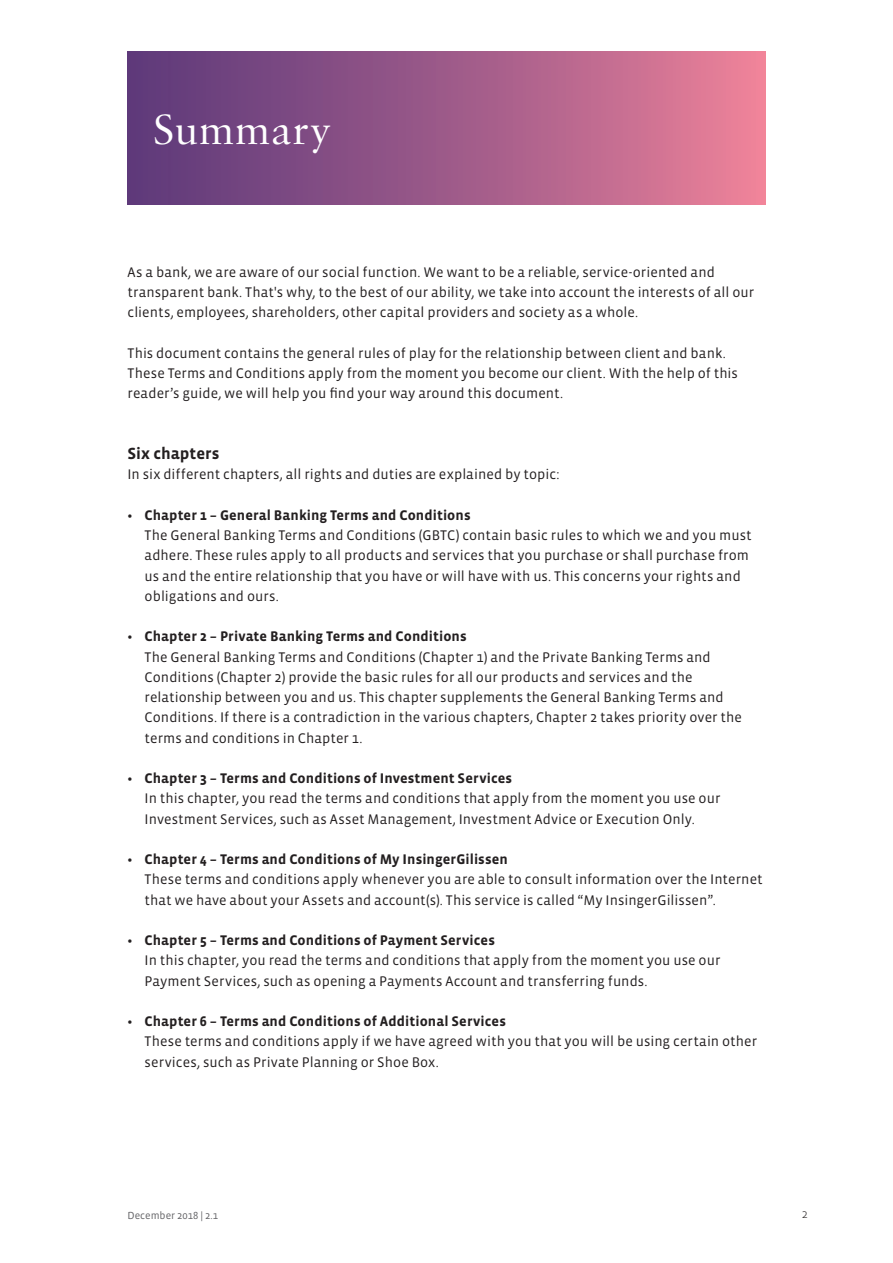
<style>
.page{position:relative;width:893px;height:1263px;background:#fff}
.page>*{position:absolute;margin:0;border:0;box-sizing:border-box;transform-origin:0 0}
.t1{font:45px "Sabon MT Std";color:#fff}
.t2{font:700 16.5px "Vista Sans";color:#231f20}
.t3{font:14.25px/20.2px "Vista Sans";letter-spacing:.005em;color:#231f20}
.t4{font:700 14.25px "Vista Sans";letter-spacing:.005em;color:#231f20}
.t5{font:300 12px "Vista Sans";color:#231f20}
.t6{font:10.5px "Vista Sans";color:#636366}
</style>
<div class="page">
<div style="left:128px;top:51px;width:637px;height:153px;background:linear-gradient(to right,#57377a,#ea8199)"></div>
<h1 class="t1" style="left:153px;top:102px;width:180px">Summary</h1>
<p class="t3" style="left:128px;top:262px;width:628px">As a bank, we are aware of our social function. We want to be a reliable, service-oriented and transparent bank. That's why, to the best of our ability, we take into account the interests of all our clients, employees, shareholders, other capital providers and society as a whole.</p>
<p class="t3" style="left:128px;top:343px;width:612px">This document contains the general rules of play for the relationship between client and bank.<br>These Terms and Conditions apply from the moment you become our client. With the help of this reader’s guide, we will help you find your way around this document.</p>
<p class="t2" style="left:128px;top:445px;width:93px">Six chapters</p>
<p class="t3" style="left:128px;top:465px;width:434px">In six different chapters, all rights and duties are explained by topic:</p>
<p class="t4" style="left:128px;top:508px;width:345px">• Chapter 1 – General Banking Terms and Conditions</p>
<p class="t3" style="left:145px;top:525px;width:609px">The General Banking Terms and Conditions (GBTC) contain basic rules to which we and you must adhere. These rules apply to all products and services that you purchase or shall purchase from us and the entire relationship that you have or will have with us. This concerns your rights and obligations and ours.</p>
<p class="t4" style="left:128px;top:629px;width:341px">• Chapter 2 – Private Banking Terms and Conditions</p>
<p class="t3" style="left:145px;top:647px;width:599px">The General Banking Terms and Conditions (Chapter 1) and the Private Banking Terms and Conditions (Chapter 2) provide the basic rules for all our products and services and the relationship between you and us. This chapter supplements the General Banking Terms and Conditions. If there is a contradiction in the various chapters, Chapter 2 takes priority over the terms and conditions in Chapter 1.</p>
<p class="t4" style="left:128px;top:771px;width:386px">• Chapter 3 – Terms and Conditions of Investment Services</p>
<p class="t3" style="left:145px;top:789px;width:577px">In this chapter, you read the terms and conditions that apply from the moment you use our<br>Investment Services, such as Asset Management, Investment Advice or Execution Only.</p>
<p class="t4" style="left:128px;top:852px;width:382px">• Chapter 4 – Terms and Conditions of My InsingerGilissen</p>
<p class="t3" style="left:145px;top:870px;width:620px">These terms and conditions apply whenever you are able to consult information over the Internet that we have about your Assets and account(s). This service is called “My InsingerGilissen”.</p>
<p class="t4" style="left:128px;top:933px;width:369px">• Chapter 5 – Terms and Conditions of Payment Services</p>
<p class="t3" style="left:145px;top:951px;width:577px">In this chapter, you read the terms and conditions that apply from the moment you use our<br>Payment Services, such as opening a Payments Account and transferring funds.</p>
<p class="t4" style="left:128px;top:1014px;width:380px">• Chapter 6 – Terms and Conditions of Additional Services</p>
<p class="t3" style="left:145px;top:1032px;width:614px">These terms and conditions apply if we have agreed with you that you will be using certain other services, such as Private Planning or Shoe Box.</p>
<p class="t6" style="left:128px;top:1209px;width:92px">December 2018 | 2.1</p>
<p class="t5" style="left:802px;top:1208px;width:7px">2</p>
</div>
